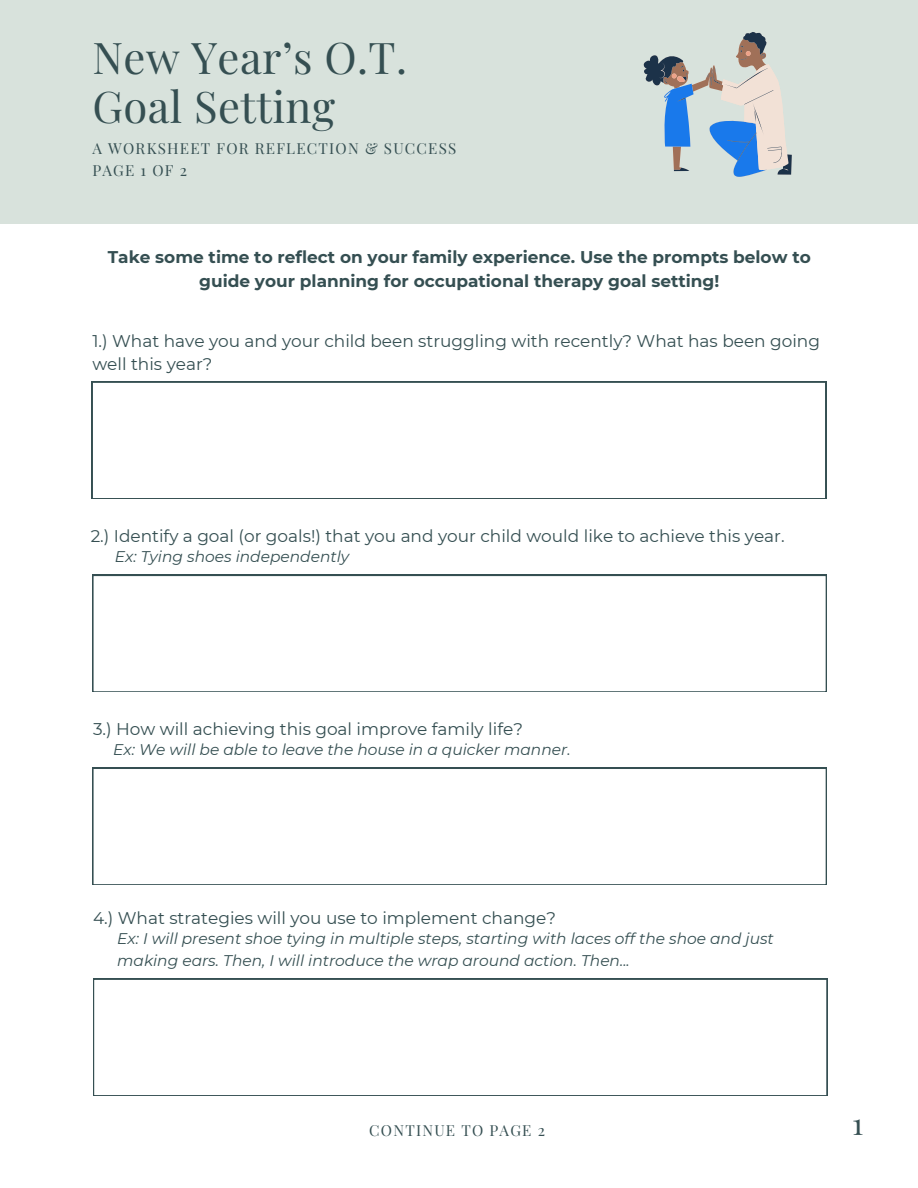
<style>
.page{position:relative;width:918px;height:1188px;background:#fff}
.page>*{position:absolute;margin:0;border:0;box-sizing:border-box;transform-origin:0 0}
.t1{font:43.65px "Playfair Display";letter-spacing:.01em;color:#354f52}
.t2{font:30px "Playfair Display";color:#354f52}
.t3{font:16.95px/23.2px "Montserrat";color:#354f52}
.t4{font:700 16.95px/23.7px "Montserrat";color:#354f52;text-align:center}
.t5{font:italic 15.45px "Montserrat";color:#354f52}
.t6{font:15.15px "Playfair Display";letter-spacing:.08em;color:#354f52}
</style>
<div class="page">
<div style="left:0;top:0;width:918px;height:223px;background:#d8e2dc"></div>
<svg style="left:643px;top:32px;width:149px;height:145px"></svg>
<svg style="left:92px;top:382px;width:734px;height:117px"></svg>
<svg style="left:92px;top:575px;width:735px;height:117px"></svg>
<svg style="left:92px;top:768px;width:735px;height:117px"></svg>
<svg style="left:93px;top:979px;width:734px;height:117px"></svg>
<p class="t1" style="left:92px;top:27px;width:316px">New Year’s O.T.</p>
<p class="t1" style="left:92px;top:76px;width:244px">Goal Setting</p>
<p class="t6" style="left:92px;top:137px;width:365px">A WORKSHEET FOR REFLECTION &amp; SUCCESS</p>
<p class="t6" style="left:92px;top:160px;width:96px">PAGE 1 OF 2</p>
<p class="t4" style="left:108px;top:245px;width:705px">Take some time to reflect on your family experience. Use the prompts below to guide your planning for occupational therapy goal setting!</p>
<p class="t3" style="left:92px;top:329px;width:729px">1.) What have you and your child been struggling with recently? What has been going well this year?</p>
<p class="t3" style="left:91px;top:524px;width:695px">2.) Identify a goal (or goals!) that you and your child would like to achieve this year.</p>
<p class="t5" style="left:115px;top:547px;width:236px">Ex: Tying shoes independently</p>
<p class="t3" style="left:93px;top:717px;width:431px">3.) How will achieving this goal improve family life?</p>
<p class="t5" style="left:113px;top:740px;width:459px">Ex: We will be able to leave the house in a quicker manner.</p>
<p class="t3" style="left:93px;top:906px;width:464px">4.) What strategies will you use to implement change?</p>
<p class="t5" style="left:117px;top:929px;width:658px">Ex: I will present shoe tying in multiple steps, starting with laces off the shoe and just</p>
<p class="t5" style="left:117px;top:951px;width:514px">making ears. Then, I will introduce the wrap around action. Then...</p>
<p class="t6" style="left:369px;top:1120px;width:177px">CONTINUE TO PAGE 2</p>
<p class="t2" style="left:852px;top:1102px;width:13px">1</p>
</div>
